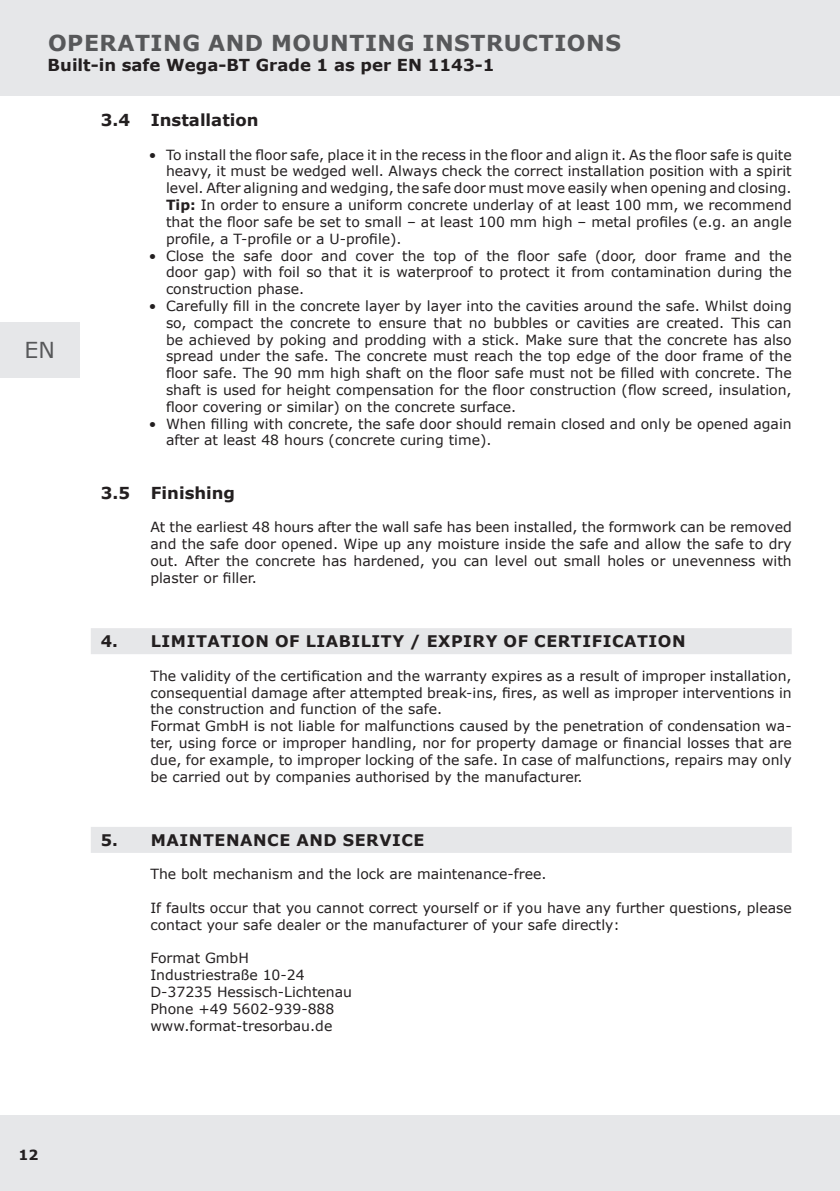
<style>
.page{position:relative;width:840px;height:1191px;background:#fff}
.page>*{position:absolute;margin:0;border:0;box-sizing:border-box;transform-origin:0 0}
.Kopfzeile_Headline{font:700 22px "Verdana";letter-spacing:.025em;color:#57585a}
.t1{font:22px "Verdana";color:#57585a}
.Subheadline_Titel{font:700 16.4px "Verdana";color:#231f20}
.Überschriften_im_Satzspiegel{font:700 16.4px "Verdana";color:#231f20}
.Kapitel_mit_Unterlegung_10__black{font:700 16px "Verdana";letter-spacing:.035em;color:#231f20}
.Fließtext{font:14px/16.8px "Verdana";color:#231f20;text-align:justify}
.t2{font:700 14px "Verdana";color:#231f20}
.s1{font-weight:700}
</style>
<div class="page">
<div style="left:0;top:0;width:839px;height:95px;background:#e6e7e9"></div>
<div style="left:0;top:1115px;width:839px;height:76px;background:#e6e7e9"></div>
<div style="left:0;top:322px;width:79px;height:55px;background:#e6e7e9"></div>
<div style="left:91px;top:628px;width:700px;height:26px;background:#e6e7e9"></div>
<div style="left:91px;top:827px;width:700px;height:26px;background:#e6e7e9"></div>
<p class="Kopfzeile_Headline" style="left:48px;top:27px;width:574px">OPERATING AND MOUNTING INSTRUCTIONS</p>
<p class="Subheadline_Titel" style="left:48px;top:53px;width:448px">Built-in safe Wega-BT Grade 1 as per EN 1143-1</p>
<p class="Überschriften_im_Satzspiegel" style="left:101px;top:108px;width:159px">3.4 Installation</p>
<p class="Fließtext" style="left:166px;top:146px;width:627px;text-indent:-17px">• To install the floor safe, place it in the recess in the floor and align it. As the floor safe is quite heavy, it must be wedged well. Always check the correct installation position with a spirit level. After aligning and wedging, the safe door must move easily when opening and closing.<br><span class="s1">Tip:</span> In order to ensure a uniform concrete underlay of at least 100 mm, we recommend that the floor safe be set to small – at least 100 mm high – metal profiles (e.g. an angle profile, a T-profile or a U-profile).</p>
<p class="Fließtext" style="left:166px;top:247px;width:627px;text-indent:-17px">• Close the safe door and cover the top of the floor safe (door, door frame and the door gap) with foil so that it is waterproof to protect it from contamination during the construction phase.</p>
<p class="Fließtext" style="left:166px;top:297px;width:627px;text-indent:-17px">• Carefully fill in the concrete layer by layer into the cavities around the safe. Whilst doing so, compact the concrete to ensure that no bubbles or cavities are created. This can be achieved by poking and prodding with a stick. Make sure that the concrete has also spread under the safe. The concrete must reach the top edge of the door frame of the floor safe. The 90 mm high shaft on the floor safe must not be filled with concrete. The shaft is used for height compensation for the floor construction (flow screed, insulation, floor covering or similar) on the concrete surface.</p>
<p class="Fließtext" style="left:166px;top:415px;width:627px;text-indent:-17px">• When filling with concrete, the safe door should remain closed and only be opened again after at least 48 hours (concrete curing time).</p>
<p class="Überschriften_im_Satzspiegel" style="left:101px;top:481px;width:136px">3.5 Finishing</p>
<p class="Fließtext" style="left:150px;top:519px;width:642px">At the earliest 48 hours after the wall safe has been installed, the formwork can be removed</p>
<p class="Fließtext" style="left:150px;top:535px;width:642px">and the safe door opened. Wipe up any moisture inside the safe and allow the safe to dry out. After the concrete has hardened, you can level out small holes or unevenness with plaster or filler.</p>
<p class="t1" style="left:25px;top:335px;width:32px">EN</p>
<p class="Kapitel_mit_Unterlegung_10__black" style="left:101px;top:630px;width:586px">4. LIMITATION OF LIABILITY / EXPIRY OF CERTIFICATION</p>
<p class="Fließtext" style="left:150px;top:667px;width:642px">The validity of the certification and the warranty expires as a result of improper installation, consequential damage after attempted break-ins, fires, as well as improper interventions in the construction and function of the safe.</p>
<p class="Fließtext" style="left:150px;top:717px;width:642px">Format GmbH is not liable for malfunctions caused by the penetration of condensation wa&shy;ter, using force or improper handling, nor for property damage or financial losses that are due, for example, to improper locking of the safe. In case of malfunctions, repairs may only be carried out by companies authorised by the manufacturer.</p>
<p class="t2" style="left:19px;top:1144px;width:21px">12</p>
<p class="Kapitel_mit_Unterlegung_10__black" style="left:101px;top:828px;width:325px">5. MAINTENANCE AND SERVICE</p>
<p class="Fließtext" style="left:150px;top:865px;width:397px">The bolt mechanism and the lock are maintenance-free.</p>
<p class="Fließtext" style="left:150px;top:899px;width:642px">If faults occur that you cannot correct yourself or if you have any further questions, please contact your safe dealer or the manufacturer of your safe directly:</p>
<p class="Fließtext" style="left:150px;top:949px;width:100px">Format GmbH</p>
<p class="Fließtext" style="left:150px;top:966px;width:156px">Industriestraße 10-24</p>
<p class="Fließtext" style="left:150px;top:983px;width:203px">D-37235 Hessisch-Lichtenau</p>
<p class="Fließtext" style="left:150px;top:1000px;width:185px">Phone +49 5602-939-888</p>
<p class="Fließtext" style="left:150px;top:1017px;width:183px">www.format-tresorbau.de</p>
</div>
